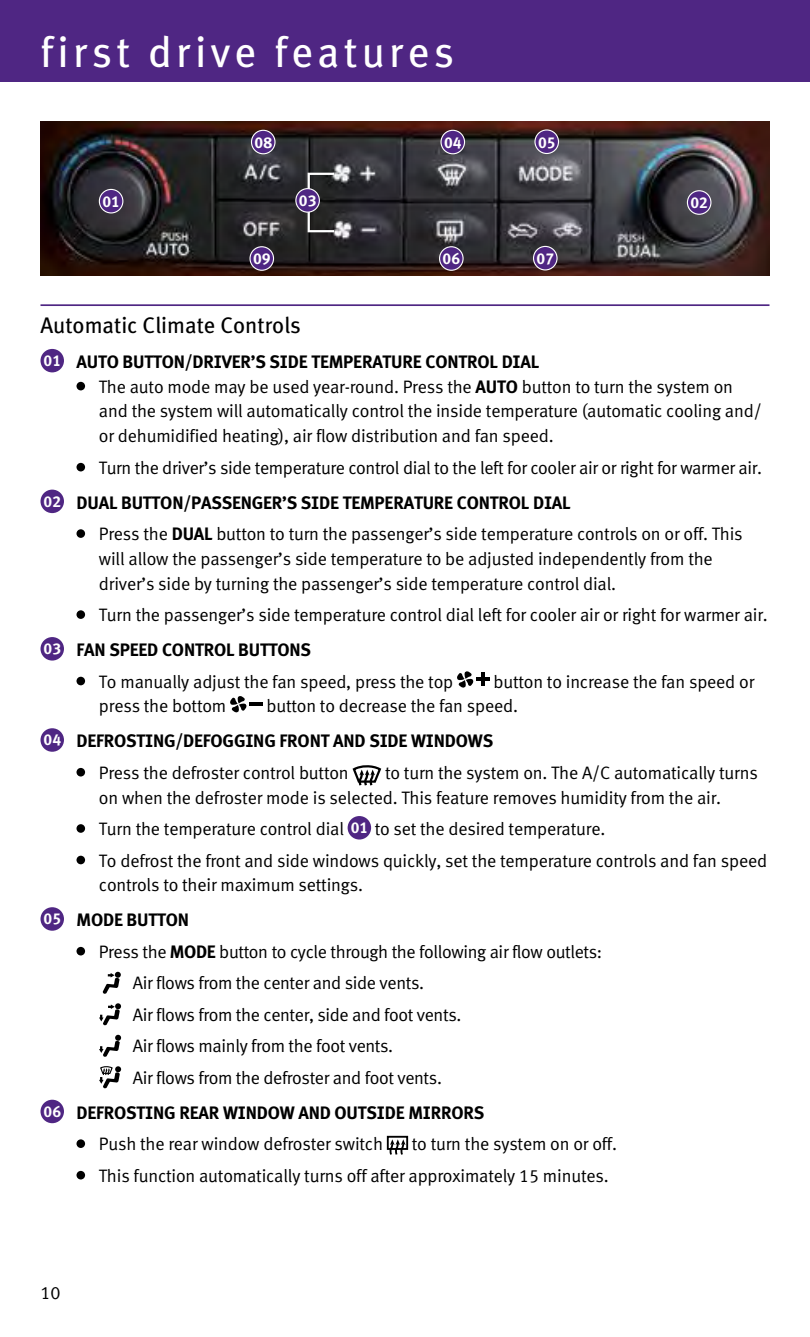
<style>
.page{position:relative;width:810px;height:1337px;background:#fff}
.page>*{position:absolute;margin:0;border:0;box-sizing:border-box;transform-origin:0 0}
.t1{font:42.75px "Infiniti Meta";letter-spacing:.1em;color:#fff}
.t2{font:22.5px "Infiniti Meta";color:#000}
.t3{font:18px/31.5px "Infiniti Meta Normal";letter-spacing:-.01em;color:#000}
.t4{font:700 18px "Infiniti Meta";letter-spacing:-.01em;color:#000}
.t5{font:700 15.75px "Infiniti Meta";color:#fff}
.s1{font-size:15.75px;color:#fff}
.s2{font-family:"Infiniti Meta";font-weight:700}
.s3{font-family:"Infiniti Meta";font-weight:700;font-size:15.75px;color:#fff}
</style>
<div class="page">
<div style="left:0;top:0;width:810px;height:82px;background:#4f2683"></div>
<img style="left:40px;top:122px;width:730px;height:153px">
<div style="left:308px;top:173px;width:27px;height:59px;border:2px solid #fff"></div>
<hr style="left:40px;top:304px;width:730px;height:2px;background:#4f2683">
<div style="left:41px;top:349px;width:23px;height:23px;background:#4f2683;border-radius:50%"></div>
<div style="left:77px;top:382px;width:8px;height:8px;background:#000;border-radius:50%"></div>
<div style="left:77px;top:463px;width:8px;height:8px;background:#000;border-radius:50%"></div>
<div style="left:41px;top:489px;width:23px;height:24px;background:#4f2683;border-radius:50%"></div>
<div style="left:77px;top:529px;width:8px;height:9px;background:#000;border-radius:50%"></div>
<div style="left:77px;top:610px;width:8px;height:9px;background:#000;border-radius:50%"></div>
<div style="left:41px;top:637px;width:23px;height:23px;background:#4f2683;border-radius:50%"></div>
<div style="left:77px;top:676px;width:8px;height:9px;background:#000;border-radius:50%"></div>
<svg style="left:457px;top:671px;width:16px;height:16px"></svg>
<hr style="left:476px;top:678px;width:14px;height:3px;background:#000">
<hr style="left:481px;top:672px;width:3px;height:14px;background:#000">
<svg style="left:230px;top:696px;width:17px;height:16px"></svg>
<hr style="left:249px;top:702px;width:14px;height:3px;background:#000">
<div style="left:41px;top:728px;width:23px;height:23px;background:#4f2683;border-radius:50%"></div>
<div style="left:77px;top:768px;width:8px;height:8px;background:#000;border-radius:50%"></div>
<svg style="left:353px;top:765px;width:28px;height:20px"></svg>
<div style="left:77px;top:824px;width:8px;height:8px;background:#000;border-radius:50%"></div>
<div style="left:348px;top:816px;width:23px;height:23px;background:#4f2683;border-radius:50%"></div>
<div style="left:77px;top:855px;width:8px;height:9px;background:#000;border-radius:50%"></div>
<div style="left:41px;top:907px;width:23px;height:23px;background:#4f2683;border-radius:50%"></div>
<div style="left:77px;top:947px;width:8px;height:8px;background:#000;border-radius:50%"></div>
<svg style="left:103px;top:971px;width:18px;height:22px"></svg>
<svg style="left:99px;top:1003px;width:22px;height:22px"></svg>
<svg style="left:99px;top:1034px;width:22px;height:22px"></svg>
<svg style="left:99px;top:1066px;width:22px;height:22px"></svg>
<div style="left:41px;top:1099px;width:23px;height:24px;background:#4f2683;border-radius:50%"></div>
<div style="left:77px;top:1139px;width:8px;height:9px;background:#000;border-radius:50%"></div>
<svg style="left:388px;top:1139px;width:18px;height:15px"></svg>
<div style="left:387px;top:1135px;width:21px;height:14px;border:2px solid #000"></div>
<div style="left:77px;top:1170px;width:8px;height:9px;background:#000;border-radius:50%"></div>
<div style="left:99px;top:189px;width:24px;height:24px;background:#4f2683;border-radius:50%"></div>
<div style="left:99px;top:189px;width:24px;height:24px;border:1px solid #fff;border-radius:50%"></div>
<div style="left:296px;top:189px;width:23px;height:23px;background:#4f2683;border-radius:50%"></div>
<div style="left:295px;top:188px;width:25px;height:25px;border:1px solid #fff;border-radius:50%"></div>
<div style="left:687px;top:191px;width:24px;height:23px;background:#4f2683;border-radius:50%"></div>
<div style="left:687px;top:190px;width:24px;height:25px;border:1px solid #fff;border-radius:50%"></div>
<div style="left:250px;top:247px;width:24px;height:23px;background:#4f2683;border-radius:50%"></div>
<div style="left:249px;top:246px;width:25px;height:25px;border:1px solid #fff;border-radius:50%"></div>
<div style="left:252px;top:130px;width:23px;height:24px;background:#4f2683;border-radius:50%"></div>
<div style="left:251px;top:130px;width:25px;height:24px;border:1px solid #fff;border-radius:50%"></div>
<div style="left:440px;top:247px;width:23px;height:23px;background:#4f2683;border-radius:50%"></div>
<div style="left:439px;top:246px;width:25px;height:25px;border:1px solid #fff;border-radius:50%"></div>
<div style="left:441px;top:130px;width:24px;height:24px;background:#4f2683;border-radius:50%"></div>
<div style="left:440px;top:130px;width:25px;height:24px;border:1px solid #fff;border-radius:50%"></div>
<div style="left:534px;top:246px;width:23px;height:24px;background:#4f2683;border-radius:50%"></div>
<div style="left:533px;top:246px;width:25px;height:24px;border:1px solid #fff;border-radius:50%"></div>
<div style="left:535px;top:130px;width:23px;height:23px;background:#4f2683;border-radius:50%"></div>
<div style="left:534px;top:129px;width:25px;height:25px;border:1px solid #fff;border-radius:50%"></div>
<h1 class="t1" style="left:40px;top:27px;width:415px">first drive features</h1>
<p class="t5" style="left:255px;top:133px;width:19px">08</p>
<p class="t5" style="left:444px;top:133px;width:19px">04</p>
<p class="t5" style="left:538px;top:133px;width:19px">05</p>
<p class="t5" style="left:102px;top:192px;width:19px">01</p>
<p class="t5" style="left:299px;top:191px;width:19px">03</p>
<p class="t5" style="left:690px;top:194px;width:19px">02</p>
<p class="t5" style="left:253px;top:250px;width:19px">09</p>
<p class="t5" style="left:443px;top:250px;width:19px">06</p>
<p class="t5" style="left:537px;top:249px;width:19px">07</p>
<p class="t2" style="left:40px;top:312px;width:262px">Automatic Climate Controls</p>
<p class="t4" style="left:44px;top:351px;width:497px"><span class="s1">01</span> AUTO BUTTON/DRIVER’S SIDE TEMPERATURE CONTROL DIAL</p>
<p class="t3" style="left:99px;top:374px;width:664px;line-height:24.8px">The auto mode may be used year-round. Press the <span class="s2">AUTO</span> button to turn the system on and the system will automatically control the inside temperature (automatic cooling and/ or dehumidified heating), air flow distribution and fan speed.</p>
<p class="t3" style="left:99px;top:451px;width:665px">Turn the driver’s side temperature control dial to the left for cooler air or right for warmer air.</p>
<p class="t4" style="left:44px;top:491px;width:529px"><span class="s1">02</span> DUAL BUTTON/PASSENGER’S SIDE TEMPERATURE CONTROL DIAL</p>
<p class="t3" style="left:99px;top:521px;width:645px;line-height:24.8px">Press the <span class="s2">DUAL</span> button to turn the passenger’s side temperature controls on or off. This will allow the passenger’s side temperature to be adjusted independently from the driver’s side by turning the passenger’s side temperature control dial.</p>
<p class="t3" style="left:99px;top:599px;width:670px">Turn the passenger’s side temperature control dial left for cooler air or right for warmer air.</p>
<p class="t4" style="left:44px;top:639px;width:269px"><span class="s1">03</span> FAN SPEED CONTROL BUTTONS</p>
<p class="t3" style="left:99px;top:665px;width:356px">To manually adjust the fan speed, press the top</p>
<p class="t3" style="left:493px;top:665px;width:262px">button to increase the fan speed or</p>
<p class="t3" style="left:99px;top:690px;width:129px">press the bottom</p>
<p class="t3" style="left:266px;top:690px;width:253px">button to decrease the fan speed.</p>
<p class="t4" style="left:44px;top:730px;width:451px"><span class="s1">04</span> DEFROSTING/DEFOGGING FRONT AND SIDE WINDOWS</p>
<p class="t3" style="left:99px;top:756px;width:251px">Press the defroster control button</p>
<p class="t3" style="left:99px;top:760px;width:660px;line-height:24.8px;text-indent:286px">to turn the system on. The A/C automatically turns on when the defroster mode is selected. This feature removes humidity from the air.</p>
<p class="t3" style="left:99px;top:813px;width:670px">Turn the temperature control dial <span class="s3">01</span> to set the desired temperature.<br>To defrost the front and side windows quickly, set the temperature controls and fan speed</p>
<p class="t3" style="left:99px;top:869px;width:266px">controls to their maximum settings.</p>
<p class="t4" style="left:44px;top:909px;width:147px"><span class="s1">05</span> MODE BUTTON</p>
<p class="t3" style="left:133px;top:935px;width:471px;text-indent:-34px">Press the <span class="s2">MODE</span> button to cycle through the following air flow outlets:<br>Air flows from the center and side vents.<br>Air flows from the center, side and foot vents.<br>Air flows mainly from the foot vents.<br>Air flows from the defroster and foot vents.</p>
<p class="t4" style="left:44px;top:1101px;width:442px"><span class="s1">06</span> DEFROSTING REAR WINDOW AND OUTSIDE MIRRORS</p>
<p class="t3" style="left:99px;top:1128px;width:286px">Push the rear window defroster switch</p>
<p class="t3" style="left:99px;top:1128px;width:520px;text-indent:313px">to turn the system on or off.<br>This function automatically turns off after approximately 15 minutes.</p>
<p class="t3" style="left:40px;top:1276px;width:21px">10</p>
</div>
